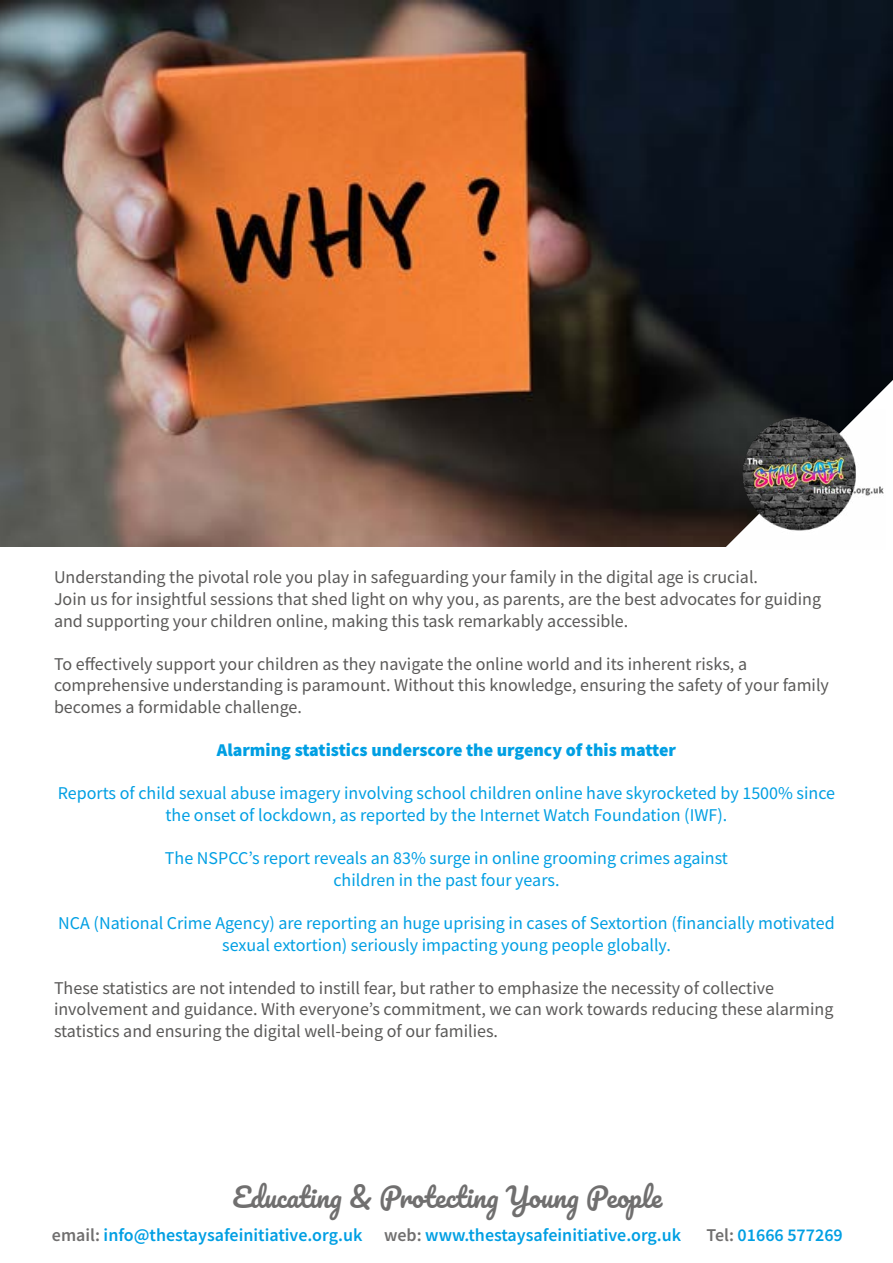
<style>
.page{position:relative;width:893px;height:1263px;background:#fff}
.page>*{position:absolute;margin:0;border:0;box-sizing:border-box;transform-origin:0 0}
.t1{font:27px "Pacifico";color:#706f6f}
.t2{font:18px/21.6px "Source Sans Pro";color:#5a5958}
.t3{font:18px/21.6px "Source Sans Pro";color:#009fe3;text-align:center}
.t4{font:600 18px "Source Sans Pro";color:#009fe3}
.t5{font:900 18px "Source Sans Pro";color:#009fe3}
.s1{color:#706f6f}
</style>
<div class="page">
<img style="left:0;top:0;width:893px;height:546px">
<svg style="left:709px;top:323px;width:184px;height:224px;background:#202327"></svg>
<img style="left:740px;top:410px;width:146px;height:137px">
<p class="t2" style="left:54px;top:566px;width:769px">Understanding the pivotal role you play in safeguarding your family in the digital age is crucial.<br>Join us for insightful sessions that shed light on why you, as parents, are the best advocates for guiding and supporting your children online, making this task remarkably accessible.</p>
<p class="t2" style="left:54px;top:653px;width:776px">To effectively support your children as they navigate the online world and its inherent risks, a comprehensive understanding is paramount. Without this knowledge, ensuring the safety of your family becomes a formidable challenge.</p>
<p class="t5" style="left:217px;top:738px;width:461px">Alarming statistics underscore the urgency of this matter</p>
<p class="t3" style="left:58px;top:782px;width:779px">Reports of child sexual abuse imagery involving school children online have skyrocketed by 1500% since the onset of lockdown, as reported by the Internet Watch Foundation (IWF).</p>
<p class="t3" style="left:165px;top:847px;width:565px">The NSPCC’s report reveals an 83% surge in online grooming crimes against children in the past four years.</p>
<p class="t3" style="left:58px;top:912px;width:778px">NCA (National Crime Agency) are reporting an huge uprising in cases of Sextortion (financially motivated sexual extortion) seriously impacting young people globally.</p>
<p class="t2" style="left:54px;top:977px;width:781px">These statistics are not intended to instill fear, but rather to emphasize the necessity of collective involvement and guidance. With everyone’s commitment, we can work towards reducing these alarming statistics and ensuring the digital well-being of our families.</p>
<h1 class="t1" style="left:233px;top:1182px;width:431px">Educating &amp; Protecting Young People</h1>
<p class="t4" style="left:52px;top:1223px;width:631px"><span class="s1">email:</span> info@thestaysafeinitiative.org.uk <span class="s1">web:</span> www.thestaysafeinitiative.org.uk</p>
<p class="t4" style="left:706px;top:1223px;width:138px"><span class="s1">Tel:</span> 01666 577269</p>
</div>
